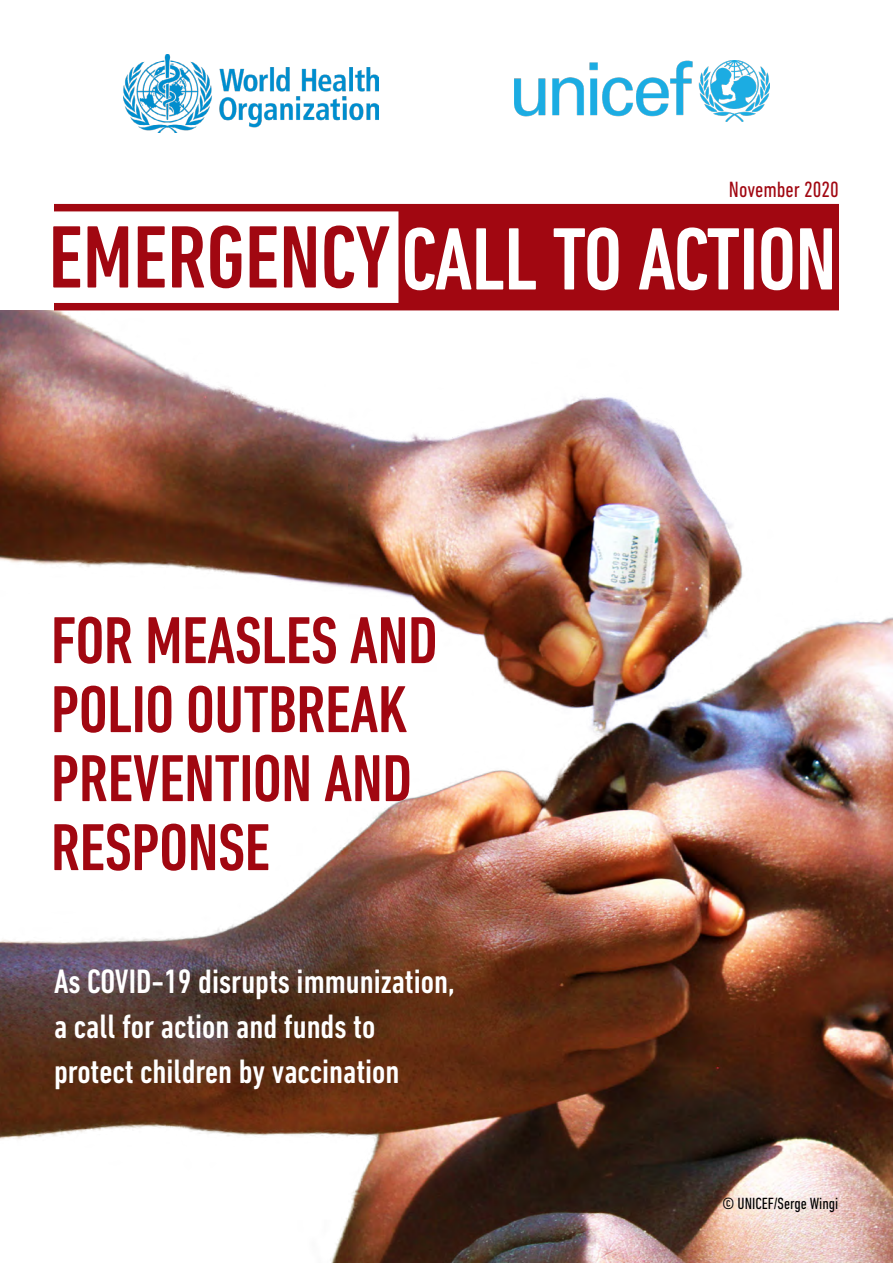
<style>
.page{position:relative;width:893px;height:1263px;background:#fff}
.page>*{position:absolute;margin:0;border:0;box-sizing:border-box;transform-origin:0 0}
.t1{font:500 condensed 90px "DIN Next LT Pro";letter-spacing:-.005em;color:#fff}
.t2{font:500 condensed 67.5px/69px "DIN Next LT Pro";letter-spacing:-.01em;color:#a10711}
.t3{font:500 condensed 34.5px/45px "DIN Next LT Pro";color:#fff}
.t4{font:condensed 22.5px "DIN Next LT Pro";color:#a10711}
.t5{font:condensed 16.5px "DIN Next LT Pro";color:#000}
.s1{color:#a10711}
</style>
<div class="page">
<img style="left:0;top:310px;width:893px;height:953px">
<div style="left:54px;top:204px;width:785px;height:106px;background:#a10711"></div>
<div style="left:54px;top:211px;width:344px;height:92px;background:#fff;border:2px solid #fff"></div>
<img style="left:514px;top:60px;width:255px;height:62px">
<img style="left:123px;top:54px;width:255px;height:78px">
<p class="t4" style="left:729px;top:177px;width:112px">November 2020</p>
<h1 class="t1" style="left:48px;top:208px;width:790px"><span class="s1">EMERGENCY</span>CALL TO ACTION</h1>
<h2 class="t2" style="left:51px;top:606px;width:388px">FOR MEASLES AND<br>POLIO OUTBREAK<br>PREVENTION AND<br>RESPONSE</h2>
<p class="t3" style="left:54px;top:959px;width:402px">As COVID-19 disrupts immunization, a call for action and funds to protect children by vaccination</p>
<p class="t5" style="left:722px;top:1194px;width:117px">© UNICEF/Serge Wingi</p>
</div>
